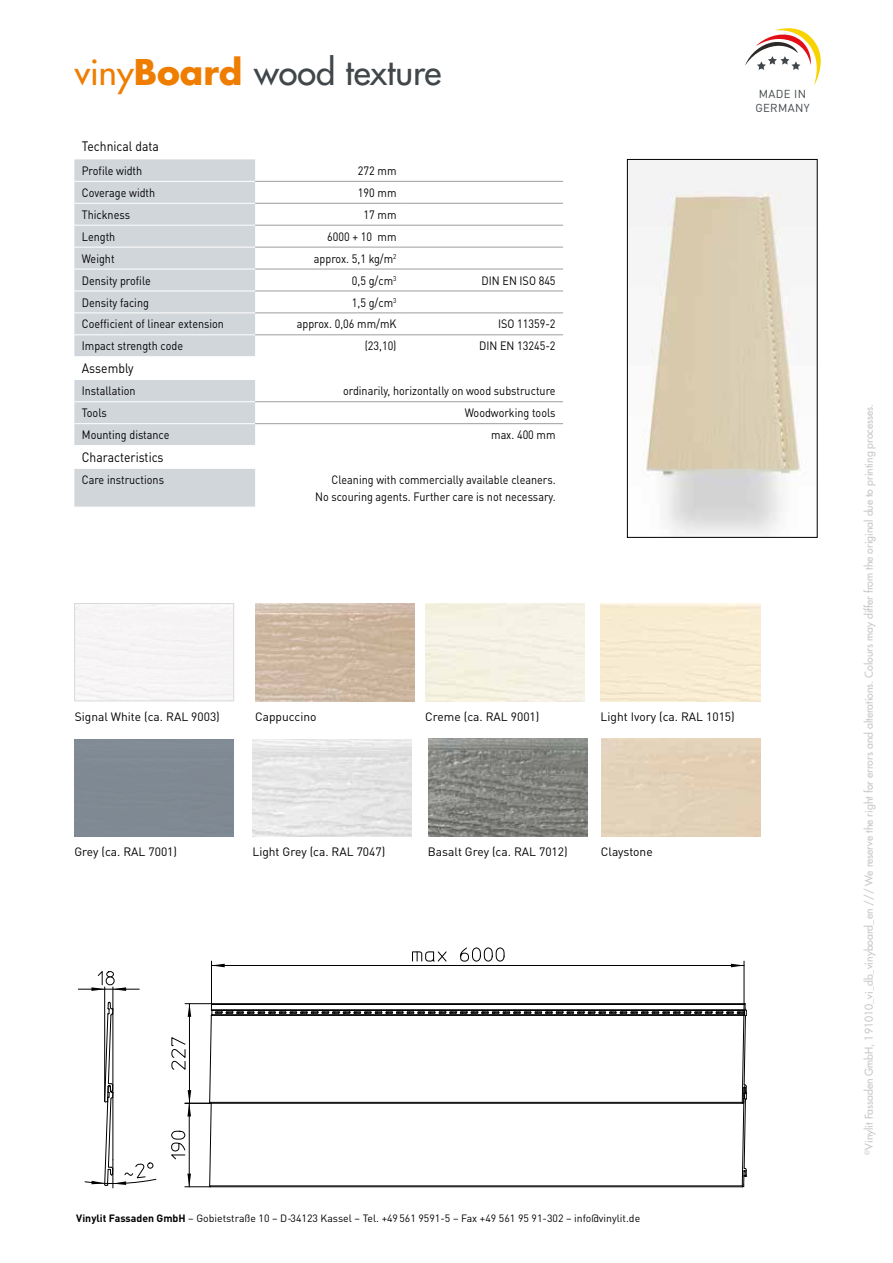
<style>
.page{position:relative;width:893px;height:1263px;background:#fff}
.page>*{position:absolute;margin:0;border:0;box-sizing:border-box;transform-origin:0 0}
.t1{font:500 34.5px "Futura LT Pro";color:#404649}
.t2{font:13.5px "DIN Pro";color:#000;scale:.9 1}
.t3{font:12px/16.5px "DIN Pro";color:#000;text-align:right;scale:.9 1}
.t4{font:12px "DIN Pro";color:#000}
.t5{font:11.4px/13.6px "DIN Pro";letter-spacing:.03em;color:#404649;text-align:center}
.t6{font:500 10.5px "Futura LT Pro";color:#c6c6c6}
.t7{font:10.5px "DIN Pro";color:#000}
.s1{color:#ef7d00}
.s2{font-weight:700;color:#ef7d00}
.s3{font-weight:700}
</style>
<div class="page">
<hr style="left:105px;top:989px;width:34px;height:1px;background:#000">
<hr style="left:104px;top:987px;width:1px;height:114px;background:#000">
<hr style="left:113px;top:987px;width:1px;height:105px;background:#000">
<svg style="left:78px;top:971px;width:48px;height:20px"></svg>
<svg style="left:85px;top:1001px;width:71px;height:187px"></svg>
<hr style="left:211px;top:965px;width:533px;height:1px;background:#000">
<hr style="left:744px;top:961px;width:1px;height:43px;background:#000">
<hr style="left:211px;top:961px;width:1px;height:43px;background:#000">
<svg style="left:215px;top:964px;width:10px;height:3px"></svg>
<svg style="left:731px;top:964px;width:13px;height:3px"></svg>
<svg style="left:412px;top:951px;width:35px;height:11px"></svg>
<svg style="left:460px;top:947px;width:45px;height:14px"></svg>
<svg style="left:171px;top:1002px;width:576px;height:186px"></svg>
<svg style="left:745px;top:28px;width:76px;height:57px"></svg>
<img style="left:428px;top:739px;width:159px;height:98px">
<div style="left:74px;top:603px;width:160px;height:98px;border:1px solid #dadada"></div>
<img style="left:255px;top:603px;width:160px;height:98px">
<div style="left:74px;top:159px;width:181px;height:348px;background:#d1d6da"></div>
<svg style="left:74px;top:357px;width:181px;height:112px"></svg>
<hr style="left:74px;top:181px;width:181px;height:1px;background:#fff">
<hr style="left:74px;top:203px;width:181px;height:1px;background:#fff">
<hr style="left:74px;top:225px;width:181px;height:1px;background:#fff">
<hr style="left:74px;top:247px;width:181px;height:1px;background:#fff">
<hr style="left:74px;top:269px;width:181px;height:1px;background:#fff">
<hr style="left:74px;top:291px;width:181px;height:1px;background:#fff">
<hr style="left:74px;top:313px;width:181px;height:1px;background:#fff">
<hr style="left:74px;top:335px;width:181px;height:1px;background:#fff">
<hr style="left:74px;top:356px;width:181px;height:1px;background:#fff">
<hr style="left:74px;top:401px;width:181px;height:1px;background:#fff">
<hr style="left:74px;top:423px;width:181px;height:1px;background:#fff">
<hr style="left:74px;top:445px;width:181px;height:1px;background:#fff">
<hr style="left:255px;top:181px;width:149px;height:1px;background:#9d9d9c">
<hr style="left:404px;top:181px;width:159px;height:1px;background:#9d9d9c">
<hr style="left:255px;top:203px;width:149px;height:1px;background:#9d9d9c">
<hr style="left:404px;top:203px;width:159px;height:1px;background:#9d9d9c">
<hr style="left:255px;top:225px;width:149px;height:1px;background:#9d9d9c">
<hr style="left:404px;top:225px;width:159px;height:1px;background:#9d9d9c">
<hr style="left:255px;top:247px;width:149px;height:1px;background:#9d9d9c">
<hr style="left:404px;top:247px;width:159px;height:1px;background:#9d9d9c">
<hr style="left:255px;top:269px;width:149px;height:1px;background:#9d9d9c">
<hr style="left:404px;top:269px;width:159px;height:1px;background:#9d9d9c">
<hr style="left:255px;top:291px;width:149px;height:1px;background:#9d9d9c">
<hr style="left:404px;top:291px;width:159px;height:1px;background:#9d9d9c">
<hr style="left:255px;top:313px;width:149px;height:1px;background:#9d9d9c">
<hr style="left:404px;top:313px;width:159px;height:1px;background:#9d9d9c">
<hr style="left:255px;top:335px;width:149px;height:1px;background:#9d9d9c">
<hr style="left:404px;top:335px;width:159px;height:1px;background:#9d9d9c">
<hr style="left:255px;top:401px;width:149px;height:1px;background:#9d9d9c">
<hr style="left:404px;top:401px;width:159px;height:1px;background:#9d9d9c">
<hr style="left:255px;top:423px;width:149px;height:1px;background:#9d9d9c">
<hr style="left:404px;top:423px;width:159px;height:1px;background:#9d9d9c">
<img style="left:629px;top:161px;width:186px;height:374px">
<div style="left:627px;top:159px;width:190px;height:378px;border:1px solid #000"></div>
<h1 class="t1" style="left:75px;top:47px;width:368px"><span class="s1">viny</span><span class="s2">Board</span> wood texture</h1>
<p class="t2" style="left:82px;top:135px;width:87px">Technical data</p>
<p class="t3" style="left:82px;top:161px;width:69px">Profile width</p>
<p class="t3" style="left:358px;top:161px;width:44px">272 mm</p>
<p class="t3" style="left:82px;top:183px;width:83px">Coverage width</p>
<p class="t3" style="left:358px;top:183px;width:44px">190 mm</p>
<p class="t3" style="left:82px;top:205px;width:55px">Thickness</p>
<p class="t3" style="left:364px;top:205px;width:38px">17 mm</p>
<p class="t3" style="left:82px;top:227px;width:39px">Length</p>
<p class="t3" style="left:327px;top:227px;width:78px">6000 + 10 mm</p>
<p class="t3" style="left:82px;top:249px;width:38px">Weight</p>
<p class="t3" style="left:314px;top:249px;width:93px">approx. 5,1 kg/m<sup>2</sup></p>
<p class="t3" style="left:82px;top:271px;width:78px">Density profile</p>
<p class="t3" style="left:352px;top:271px;width:51px">0,5 g/cm<sup>3</sup></p>
<p class="t3" style="left:482px;top:271px;width:84px">DIN EN ISO 845</p>
<p class="t3" style="left:82px;top:293px;width:76px">Density facing</p>
<p class="t3" style="left:352px;top:293px;width:51px">1,5 g/cm<sup>3</sup></p>
<p class="t3" style="left:82px;top:315px;width:159px">Coefficient of linear extension</p>
<p class="t3" style="left:297px;top:315px;width:112px">approx. 0,06 mm/mK</p>
<p class="t3" style="left:498px;top:315px;width:65px">ISO 11359-2</p>
<p class="t3" style="left:82px;top:337px;width:114px">Impact strength code</p>
<p class="t3" style="left:365px;top:337px;width:37px">(23,10)</p>
<p class="t3" style="left:479px;top:337px;width:86px">DIN EN 13245-2</p>
<p class="t2" style="left:82px;top:358px;width:59px">Assembly</p>
<p class="t3" style="left:82px;top:382px;width:61px">Installation</p>
<p class="t3" style="left:343px;top:382px;width:238px">ordinarily, horizontally on wood substructure</p>
<p class="t3" style="left:82px;top:403px;width:29px">Tools</p>
<p class="t3" style="left:465px;top:403px;width:102px">Woodworking tools</p>
<p class="t3" style="left:82px;top:425px;width:99px">Mounting distance</p>
<p class="t3" style="left:491px;top:425px;width:73px">max. 400 mm</p>
<p class="t2" style="left:82px;top:447px;width:92px">Characteristics</p>
<p class="t3" style="left:82px;top:470px;width:93px">Care instructions</p>
<p class="t3" style="left:315px;top:470px;width:269px">Cleaning with commercially available cleaners.<br>No scouring agents. Further care is not necessary.</p>
<p class="t5" style="left:755px;top:86px;width:56px">MADE IN<br>GERMANY</p>
<p class="t4" style="left:75px;top:708px;width:147px">Signal White (ca. RAL 9003)</p>
<p class="t4" style="left:255px;top:708px;width:63px">Cappuccino</p>
<p class="t4" style="left:425px;top:708px;width:116px">Creme (ca. RAL 9001)</p>
<p class="t4" style="left:601px;top:708px;width:136px">Light Ivory (ca. RAL 1015)</p>
<p class="t4" style="left:74px;top:842px;width:104px">Grey (ca. RAL 7001)</p>
<p class="t4" style="left:252px;top:842px;width:134px">Light Grey (ca. RAL 7047)</p>
<p class="t4" style="left:428px;top:842px;width:141px">Basalt Grey (ca. RAL 7012)</p>
<p class="t4" style="left:601px;top:842px;width:53px">Claystone</p>
<p class="t7" style="left:76px;top:1210px;width:565px"><span class="s3">Vinylit Fassaden GmbH</span> – Gobietstraße 10 – D-34123 Kassel – Tel. +49561 9591-5 – Fax +49 561 95 91-302 – info@vinylit.de</p>
<p class="t6" style="left:861px;top:1154px;width:752px;rotate:-90deg"><sup>©</sup>Vinylit Fassaden GmbH, 191010_vi_db_vinyboard_en /// We reserve the right for errors and alterations. Colours may differ from the original due to printing processes.</p>
</div>
